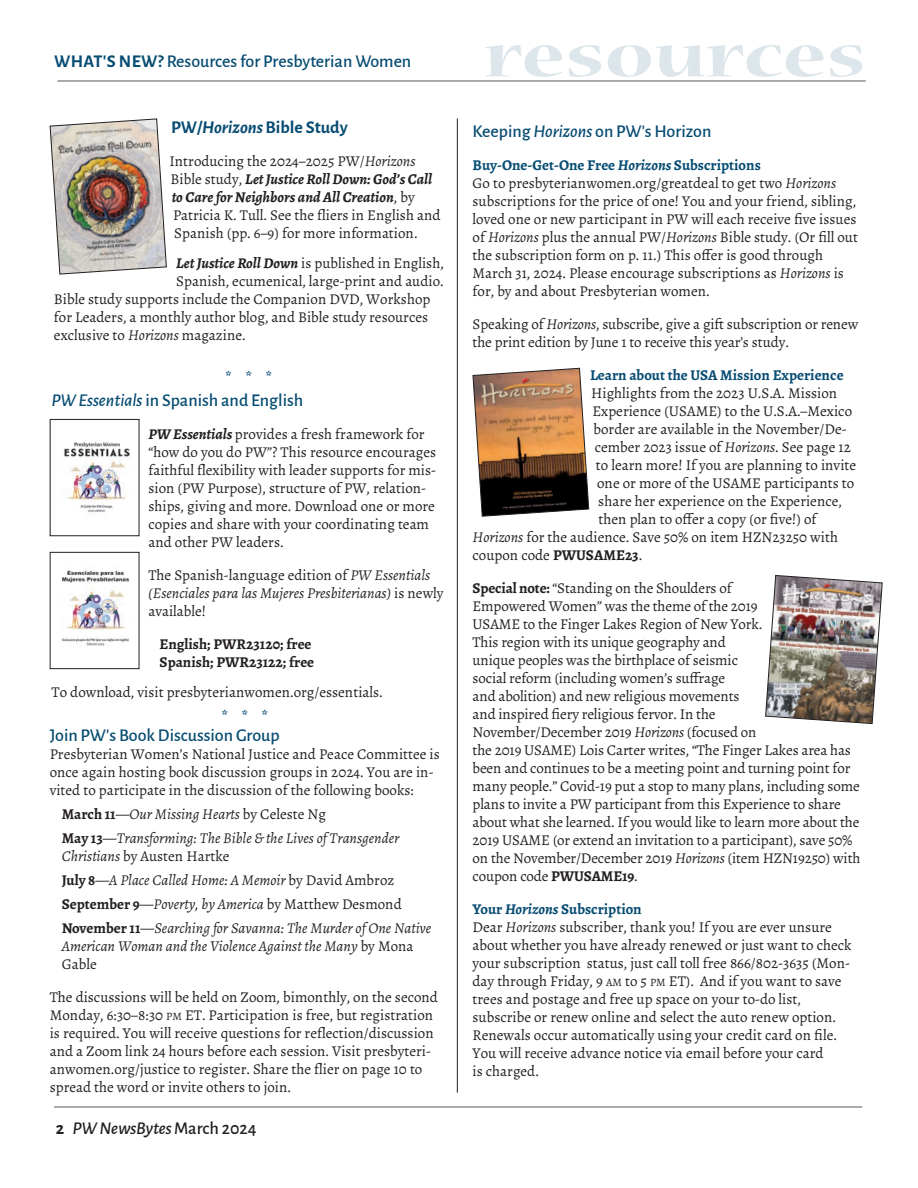
<style>
.page{position:relative;width:918px;height:1188px;background:#fff}
.page>*{position:absolute;margin:0;border:0;box-sizing:border-box;transform-origin:0 0}
.t1{font:700 67.5px "Nueva Std";color:rgb(7 76 114/.14);scale:1.3 1}
.t2{font:500 18px "Alegreya Sans";color:#074c72}
.t3{font:italic 500 18px "Alegreya Sans";color:#231f20}
.t4{font:700 18px "Alegreya Sans";color:#074c72}
.t5{font:15px/18px "Alegreya";color:#231f20}
.t6{font:italic 15px/24px "Alegreya";color:#231f20}
.t7{font:700 15px/18px "Alegreya";color:#231f20}
.t8{font:700 15px "Alegreya";color:#074c72}
.s1{font-weight:700}
.s2{font-style:italic}
.s3{font-weight:700;font-style:italic}
.s4{font-style:normal}
.s5{font-weight:700;font-style:normal}
.s6{font-size:11.25px}
.s7{font-weight:700;color:#074c72}
.s8{font-weight:700;font-style:italic;color:#074c72}
</style>
<div class="page">
<hr style="left:54px;top:1106px;width:808px;height:2px;background:#6c6b6c">
<hr style="left:58px;top:80px;width:808px;height:2px;background:#6c6b6c">
<img style="left:49px;top:118px;width:118px;height:157px">
<hr style="left:457px;top:118px;width:1px;height:975px;background:#231f20">
<svg style="left:472px;top:367px;width:118px;height:150px"></svg>
<img style="left:765px;top:575px;width:118px;height:149px">
<img style="left:62px;top:442px;width:68px;height:71px">
<div style="left:50px;top:419px;width:89px;height:117px;border:1px solid #231f20"></div>
<img style="left:62px;top:570px;width:68px;height:76px">
<div style="left:50px;top:552px;width:89px;height:117px;border:1px solid #231f20"></div>
<p class="t2" style="left:54px;top:51px;width:359px"><span class="s1">WHAT'S NEW?</span> Resources for Presbyterian Women</p>
<h1 class="t1" style="left:484px;top:14px;width:295px">resources</h1>
<p class="t4" style="left:171px;top:117px;width:178px">PW/<span class="s2">Horizons</span> Bible Study</p>
<p class="t5" style="left:169px;top:152px;width:273px">Introducing the 2024–2025 PW/<span class="s2">Horizons </span>Bible study, <span class="s3">Let Justice Roll Down: God’s Call to Care for Neighbors and All Creation</span>, by Patricia K. Tull. See the fliers in English and Spanish (pp. 6–9) for more information.</p>
<p class="t5" style="left:176px;top:254px;width:269px"><span class="s3">Let Justice Roll Down</span> is published in English,</p>
<p class="t5" style="left:176px;top:272px;width:269px">Spanish, ecumenical, large-print and audio.</p>
<p class="t5" style="left:54px;top:290px;width:378px">Bible study supports include the Companion DVD, Workshop</p>
<p class="t5" style="left:54px;top:308px;width:376px">for Leaders, a monthly author blog, and Bible study resources</p>
<p class="t5" style="left:54px;top:326px;width:193px">exclusive to <span class="s2">Horizons</span> magazine.</p>
<p class="t8" style="left:226px;top:366px;width:48px">* * *</p>
<p class="t2" style="left:52px;top:389px;width:253px"><span class="s2">PW Essentials</span> in Spanish and English</p>
<p class="t5" style="left:148px;top:425px;width:289px"><span class="s3">PW Essentials</span> provides a fresh framework for “how do you do PW”? This resource encourages faithful flexibility with leader supports for mis&shy;sion (PW Purpose), structure of PW, relation&shy;ships, giving and more. Download one or more copies and share with your coordinating team and other PW leaders.</p>
<p class="t6" style="left:148px;top:566px;width:297px;line-height:18px"><span class="s4">The Spanish-language edition of</span> PW Essentials (Esenciales para las Mujeres Presbiterianas) <span class="s4">is newly available!</span></p>
<p class="t7" style="left:160px;top:635px;width:156px">English; PWR23120; free<br>Spanish; PWR23122; free</p>
<p class="t5" style="left:52px;top:683px;width:333px">To download, visit presbyterianwomen.org/essentials.</p>
<p class="t2" style="left:50px;top:725px;width:231px">Join PW's Book Discussion Group</p>
<p class="t5" style="left:50px;top:745px;width:392px">Presbyterian Women’s National Justice and Peace Committee is once again hosting book discussion groups in 2024. You are in&shy;vited to participate in the discussion of the following books:</p>
<p class="t6" style="left:62px;top:802px;width:339px"><span class="s5">March 11</span><span class="s4">—</span>Our Missing Hearts <span class="s4">by Celeste Ng<br></span><span class="s5">May 13</span><span class="s4">—</span>Transforming: The Bible &amp; the Lives of Transgender</p>
<p class="t6" style="left:62px;top:844px;width:371px">Christians <span class="s4">by Austen Hartke<br></span><span class="s5">July 8</span><span class="s4">—</span>A Place Called Home: A Memoir <span class="s4">by David Ambroz </span><span class="s5">September 9</span><span class="s4">—</span>Poverty, by America <span class="s4">by Matthew Desmond </span><span class="s5">November 11</span><span class="s4">—</span>Searching for Savanna: The Murder of One Native</p>
<p class="t6" style="left:62px;top:937px;width:353px;line-height:18px">American Woman and the Violence Against the Many <span class="s4">by Mona<br>Gable</span></p>
<p class="t5" style="left:50px;top:988px;width:390px">The discussions will be held on Zoom, bimonthly, on the second Monday, 6:30–8:30 <span class="s6">PM</span> ET. Participation is free, but registration is required. You will receive questions for reflection/discussion and a Zoom link 24 hours before each session. Visit presbyteri&shy;anwomen.org/justice to register. Share the flier on page 10 to spread the word or invite others to join.</p>
<p class="t8" style="left:222px;top:706px;width:48px">* * *</p>
<p class="t3" style="left:56px;top:1118px;width:202px"><span class="s5">2</span> PW NewsBytes<span class="s4">March 2024</span></p>
<p class="t2" style="left:473px;top:121px;width:240px">Keeping <span class="s2">Horizons</span> on PW's Horizon</p>
<p class="t5" style="left:473px;top:156px;width:387px"><span class="s7">Buy-One-Get-One Free</span> <span class="s8">Horizons</span> <span class="s7">Subscriptions<br></span>Go to presbyterianwomen.org/greatdeal to get two <span class="s2">Horizons </span>subscriptions for the price of one! You and your friend, sibling, loved one or new participant in PW will each receive five issues of <span class="s2">Horizons</span> plus the annual PW/<span class="s2">Horizons</span> Bible study. (Or fill out the subscription form on p. 11.) This offer is good through March 31, 2024. Please encourage subscriptions as <span class="s2">Horizons</span> is for, by and about Presbyterian women.</p>
<p class="t5" style="left:473px;top:315px;width:387px">Speaking of <span class="s2">Horizons</span>, subscribe, give a gift subscription or renew the print edition by June 1 to receive this year’s study.</p>
<p class="t8" style="left:590px;top:365px;width:255px">Learn about the USA Mission Experience</p>
<p class="t5" style="left:591px;top:384px;width:248px">Highlights from the 2023 U.S.A. Mission</p>
<p class="t5" style="left:592px;top:402px;width:261px">Experience (USAME) to the U.S.A.–Mexico</p>
<p class="t5" style="left:594px;top:420px;width:255px">border are available in the November/De-</p>
<p class="t5" style="left:595px;top:438px;width:258px">cember 2023 issue of <span class="s2">Horizons</span>. See page 12</p>
<p class="t5" style="left:596px;top:456px;width:262px">to learn more! If you are planning to invite</p>
<p class="t5" style="left:597px;top:474px;width:259px">one or more of the USAME participants to</p>
<p class="t5" style="left:598px;top:492px;width:245px">share her experience on the Experience,</p>
<p class="t5" style="left:599px;top:510px;width:219px">then plan to offer a copy (or five!) of</p>
<p class="t5" style="left:473px;top:528px;width:367px"><span class="s2">Horizons</span> for the audience. Save 50% on item HZN23250 with</p>
<p class="t5" style="left:473px;top:546px;width:171px">coupon code <span class="s1">PWUSAME23</span>.</p>
<p class="t5" style="left:473px;top:579px;width:389px"><span class="s1">Special note:</span> “Standing on the Shoulders of<br>Empowered Women” was the theme of the 2019<br>USAME to the Finger Lakes Region of New York.<br>This region with its unique geography and<br>unique peoples was the birthplace of seismic<br>social reform (including women’s suffrage<br>and abolition) and new religious movements<br>and inspired fiery religious fervor. In the<br>November/December 2019 <span class="s2">Horizons</span> (focused on<br>the 2019 USAME) Lois Carter writes, “The Finger Lakes area has been and continues to be a meeting point and turning point for many people.” Covid-19 put a stop to many plans, including some plans to invite a PW participant from this Experience to share about what she learned. If you would like to learn more about the 2019 USAME (or extend an invitation to a participant), save 50% on the November/December 2019 <span class="s2">Horizons</span> (item HZN19250) with coupon code <span class="s1">PWUSAME19</span>.</p>
<p class="t5" style="left:473px;top:900px;width:380px"><span class="s7">Your</span> <span class="s8">Horizons</span> <span class="s7">Subscription<br></span>Dear <span class="s2">Horizons</span> subscriber, thank you! If you are ever unsure about whether you have already renewed or just want to check your subscription status, just call toll free 866/802-3635 (Mon&shy;day through Friday, 9 <span class="s6">AM</span> to 5 <span class="s6">PM</span> ET). And if you want to save trees and postage and free up space on your to-do list, subscribe or renew online and select the auto renew option.<br>Renewals occur automatically using your credit card on file.<br>You will receive advance notice via email before your card<br>is charged.</p>
</div>
